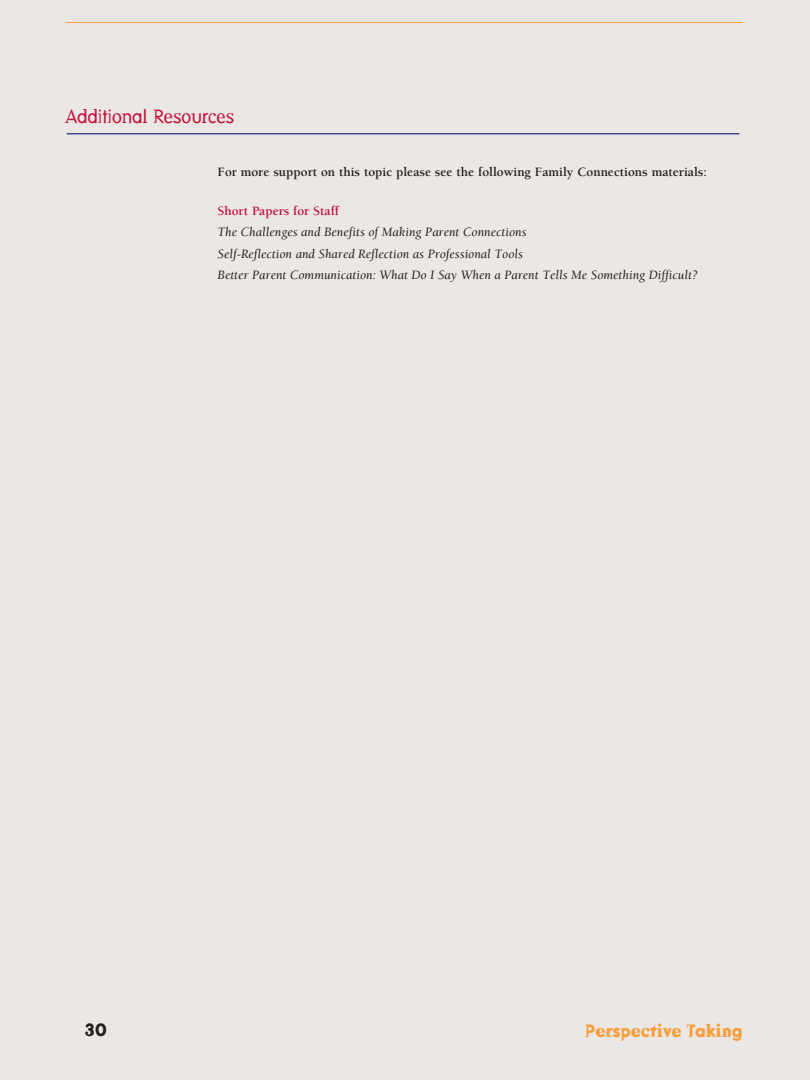
<style>
.page{position:relative;width:810px;height:1080px;background:#eae7e4}
.page>*{position:absolute;margin:0;border:0;box-sizing:border-box;transform-origin:0 0}
.t1{font:18.75px "Dead History Roman";color:#c41039}
.t2{font:700 17.5px "Dead History";color:#f99d38}
.Normal6{font:700 17.5px "Dead History";color:#231f20}
.t3{font:italic 13.12px "Berkeley";color:#231f20}
.t4{font:700 13.12px "Berkeley";color:#231f20}
.t5{font:700 13.12px "Berkeley";color:#c41039}
</style>
<div class="page">
<hr style="left:66px;top:22px;width:677px;height:1px;background:#f99d38">
<hr style="left:67px;top:133px;width:672px;height:1px;background:#2b2e80">
<p class="t1" style="left:66px;top:103px;width:170px">Additional Resources</p>
<p class="t4" style="left:218px;top:165px;width:491px">For more support on this topic please see the following Family Connections materials:</p>
<p class="t5" style="left:218px;top:204px;width:123px">Short Papers for Staff</p>
<p class="t3" style="left:218px;top:225px;width:311px">The Challenges and Benefits of Making Parent Connections</p>
<p class="t3" style="left:218px;top:247px;width:307px">Self-Reflection and Shared Reflection as Professional Tools</p>
<p class="t3" style="left:218px;top:268px;width:482px">Better Parent Communication: What Do I Say When a Parent Tells Me Something Difficult?</p>
<p class="Normal6" style="left:85px;top:1018px;width:24px">30</p>
<h2 class="t2" style="left:585px;top:1018px;width:159px">Perspective Taking</h2>
</div>
